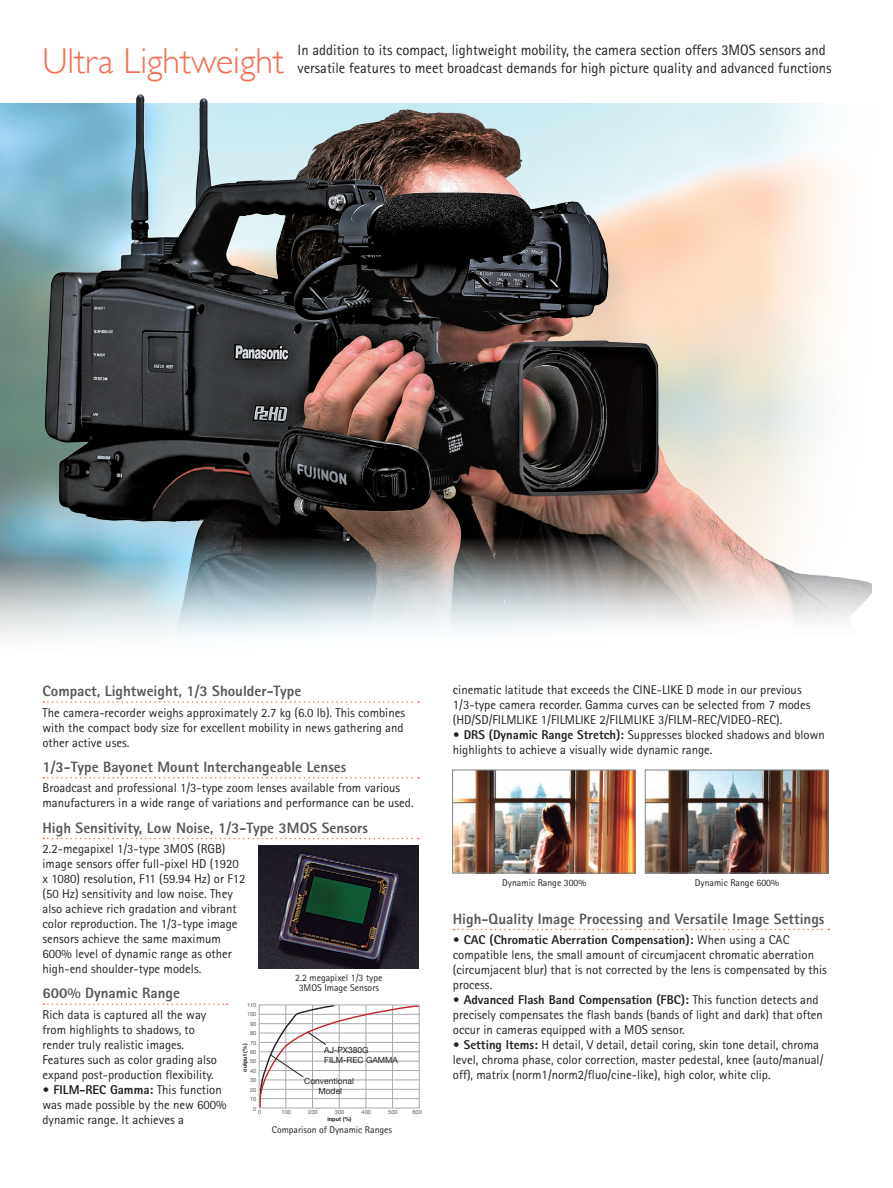
<style>
.page{position:relative;width:893px;height:1188px;background:#fff}
.page>*{position:absolute;margin:0;border:0;box-sizing:border-box;transform-origin:0 0}
.t1{font:300 36px "Gill Sans";color:#f36f51}
.t2{font:800 15px "Rotis Sans Serif Std";color:#57585a}
.t3{font:15px "Rotis Sans Serif Std";color:#231f20}
.t4{font:12.75px/15px "Rotis Sans Serif Std";color:#231f20}
.t5{font:9.75px/10.5px "Rotis Sans Serif Std";color:#231f20;text-align:center}
.t6{font:8.4px/9.4px "Helvetica Neue";color:#231f20}
.t7{font:5.7px/9.4px "Helvetica Neue";color:#57585a;text-align:right}
.t8{font:700 5.7px "Helvetica Neue";color:#231f20}
.s1{font-weight:800}
</style>
<div class="page">
<img style="left:0;top:103px;width:45px;height:534px">
<img style="left:45px;top:95px;width:827px;height:541px">
<svg style="left:43px;top:701px;width:376px;height:2px"></svg>
<svg style="left:43px;top:777px;width:376px;height:2px"></svg>
<svg style="left:43px;top:838px;width:376px;height:1px"></svg>
<svg style="left:43px;top:1004px;width:184px;height:1px"></svg>
<svg style="left:454px;top:929px;width:375px;height:1px"></svg>
<img style="left:259px;top:845px;width:160px;height:124px">
<svg style="left:258px;top:1004px;width:162px;height:104px"></svg>
<img style="left:454px;top:772px;width:180px;height:99px">
<div style="left:452px;top:770px;width:184px;height:103px;border:1px solid #808285"></div>
<img style="left:647px;top:772px;width:179px;height:99px">
<div style="left:645px;top:770px;width:183px;height:103px;border:1px solid #808285"></div>
<h1 class="t1" style="left:43px;top:33px;width:243px">Ultra Lightweight</h1>
<p class="t3" style="left:298px;top:41px;width:530px">In addition to its compact, lightweight mobility, the camera section offers 3MOS sensors and</p>
<p class="t3" style="left:298px;top:59px;width:535px">versatile features to meet broadcast demands for high picture quality and advanced functions</p>
<p class="t2" style="left:43px;top:682px;width:260px">Compact, Lightweight, 1/3 Shoulder-Type</p>
<p class="t4" style="left:43px;top:705px;width:364px;text-align:justify">The camera-recorder weighs approximately 2.7 kg (6.0 lb). This combines with the compact body size for excellent mobility in news gathering and other active uses.</p>
<p class="t2" style="left:43px;top:757px;width:305px">1/3-Type Bayonet Mount Interchangeable Lenses</p>
<p class="t4" style="left:43px;top:780px;width:373px">Broadcast and professional 1/3-type zoom lenses available from various manufacturers in a wide range of variations and performance can be used.</p>
<p class="t2" style="left:43px;top:818px;width:327px">High Sensitivity, Low Noise, 1/3-Type 3MOS Sensors</p>
<p class="t4" style="left:43px;top:841px;width:205px">2.2-megapixel 1/3-type 3MOS (RGB) image sensors offer full-pixel HD (1920 x 1080) resolution, F11 (59.94 Hz) or F12 (50 Hz) sensitivity and low noise. They also achieve rich gradation and vibrant color reproduction. The 1/3-type image sensors achieve the same maximum 600% level of dynamic range as other high-end shoulder-type models.</p>
<p class="t2" style="left:43px;top:984px;width:139px">600% Dynamic Range</p>
<p class="t4" style="left:43px;top:1007px;width:176px">Rich data is captured all the way from highlights to shadows, to render truly realistic images.<br>Features such as color grading also expand post-production flexibility.</p>
<p class="t4" style="left:43px;top:1082px;width:186px"><span class="s1">• FILM-REC Gamma:</span> This function was made possible by the new 600% dynamic range. It achieves a</p>
<p class="t5" style="left:295px;top:972px;width:89px">2.2 megapixel 1/3 type<br>3MOS Image Sensors</p>
<p class="t7" style="left:247px;top:1000px;width:11px">110<br>100<br>90<br>80<br>70<br>60<br>50<br>40<br>30<br>20<br>10<br>0</p>
<p class="t8" style="left:241px;top:1072px;width:30px;rotate:-90deg">output (%)</p>
<p class="t6" style="left:324px;top:1046px;width:75px">AJ-PX380G<br>FILM-REC GAMMA</p>
<p class="t6" style="left:304px;top:1077px;width:51px;text-align:center">Conventional<br>Model</p>
<p class="t5" style="left:272px;top:1124px;width:122px">Comparison of Dynamic Ranges</p>
<p class="t7" style="left:258px;top:1107px;width:5px">0</p>
<p class="t7" style="left:282px;top:1107px;width:11px">100</p>
<p class="t7" style="left:308px;top:1107px;width:11px">200</p>
<p class="t7" style="left:335px;top:1107px;width:11px">300</p>
<p class="t8" style="left:327px;top:1115px;width:26px">input (%)</p>
<p class="t7" style="left:362px;top:1107px;width:11px">400</p>
<p class="t7" style="left:388px;top:1107px;width:11px">500</p>
<p class="t7" style="left:412px;top:1107px;width:11px">600</p>
<p class="t4" style="left:453px;top:682px;width:359px">cinematic latitude that exceeds the CINE-LIKE D mode in our previous<br>1/3-type camera recorder. Gamma curves can be selected from 7 modes (HD/SD/FILMLIKE 1/FILMLIKE 2/FILMLIKE 3/FILM-REC/VIDEO-REC).</p>
<p class="t4" style="left:453px;top:727px;width:373px"><span class="s1">• DRS (Dynamic Range Stretch):</span> Suppresses blocked shadows and blown highlights to achieve a visually wide dynamic range.</p>
<p class="t5" style="left:502px;top:877px;width:86px">Dynamic Range 300%</p>
<p class="t5" style="left:695px;top:877px;width:86px">Dynamic Range 600%</p>
<p class="t2" style="left:453px;top:909px;width:373px">High-Quality Image Processing and Versatile Image Settings</p>
<p class="t4" style="left:453px;top:932px;width:376px"><span class="s1">• CAC (Chromatic Aberration Compensation):</span> When using a CAC compatible lens, the small amount of circumjacent chromatic aberration (circumjacent blur) that is not corrected by the lens is compensated by this process.</p>
<p class="t4" style="left:453px;top:992px;width:372px"><span class="s1">• Advanced Flash Band Compensation (FBC):</span> This function detects and precisely compensates the flash bands (bands of light and dark) that often occur in cameras equipped with a MOS sensor.</p>
<p class="t4" style="left:453px;top:1037px;width:372px"><span class="s1">• Setting Items:</span> H detail, V detail, detail coring, skin tone detail, chroma level, chroma phase, color correction, master pedestal, knee (auto/manual/ off), matrix (norm1/norm2/fluo/cine-like), high color, white clip.</p>
</div>
